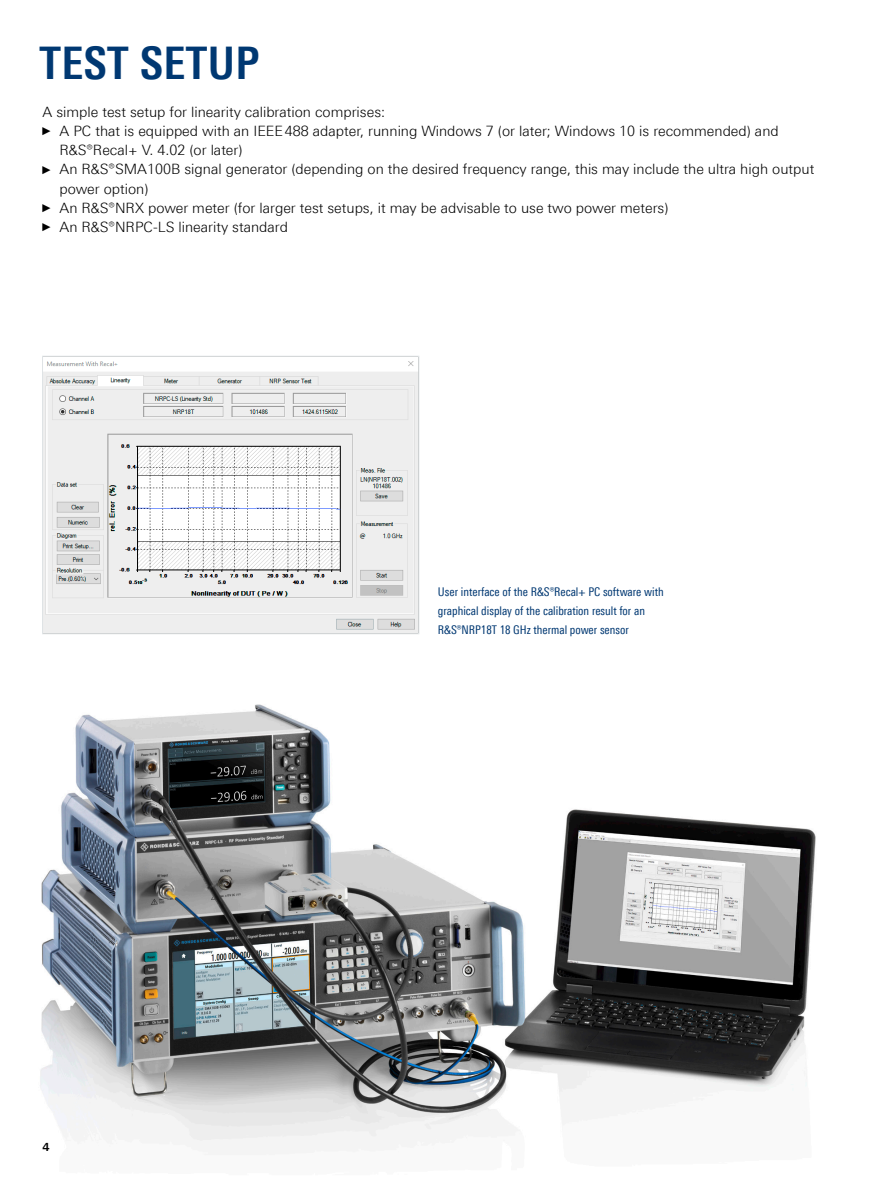
<style>
.page{position:relative;width:893px;height:1191px;background:#fff}
.page>*{position:absolute;margin:0;border:0;box-sizing:border-box;transform-origin:0 0}
.Seiten_Headline_30Pt{font:700 45px "Linotype Univers 620 Cn";letter-spacing:.01em;color:#003872}
.Haupttext{font:300 14.25px/19.2px "Linotype Univers 330";color:#000}
.Bildunterschrift{font:12px/19.2px "Linotype Univers 420 Cn";color:#003872}
.t1{font:700 11.25px "Linotype Univers 630";color:#000}
.s1{font-family:"Arial Narrow";font-weight:400;font-size:11.4px}
</style>
<div class="page">
<img style="left:40px;top:704px;width:776px;height:451px">
<img style="left:44px;top:361px;width:373px;height:271px">
<div style="left:42px;top:356px;width:377px;height:278px;border:1px solid #e0e4e6"></div>
<p class="Seiten_Headline_30Pt" style="left:40px;top:36px;width:221px">TEST SETUP</p>
<p class="Haupttext" style="left:43px;top:102px;width:344px">A simple test setup for linearity calibration comprises:</p>
<p class="Haupttext" style="left:60px;top:121px;width:721px;text-indent:-17px"><span class="s1">►</span> A PC that is equipped with an IEEE488 adapter, running Windows 7 (or later; Windows 10 is recommended) and<br>R&amp;S®Recal+ V. 4.02 (or later)</p>
<p class="Haupttext" style="left:60px;top:160px;width:756px;text-indent:-17px"><span class="s1">►</span> An R&amp;S®SMA100B signal generator (depending on the desired frequency range, this may include the ultra high output power option)</p>
<p class="Haupttext" style="left:43px;top:198px;width:627px"><span class="s1">►</span> An R&amp;S®NRX power meter (for larger test setups, it may be advisable to use two power meters)</p>
<p class="Haupttext" style="left:43px;top:217px;width:247px"><span class="s1">►</span> An R&amp;S®NRPC-LS linearity standard</p>
<p class="t1" style="left:43px;top:1139px;width:9px">4</p>
<p class="Bildunterschrift" style="left:438px;top:581px;width:227px">User interface of the R&amp;S®Recal+ PC software with graphical display of the calibration result for an<br>R&amp;S®NRP18T 18 GHz thermal power sensor</p>
</div>
